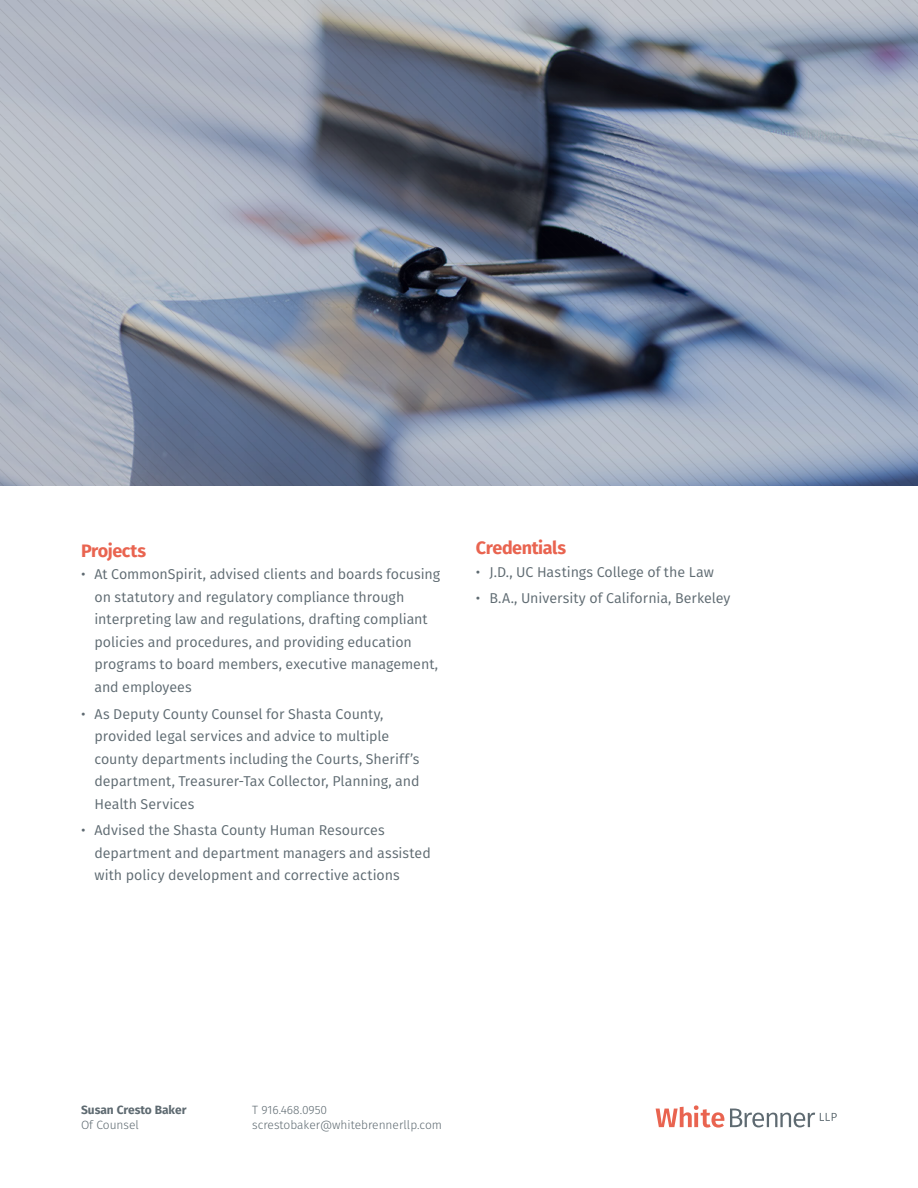
<style>
.page{position:relative;width:918px;height:1188px;background:#fff}
.page>*{position:absolute;margin:0;border:0;box-sizing:border-box;transform-origin:0 0}
.t1{font:700 18px "Fira Sans";letter-spacing:-.025em;color:#e96450}
.t2{font:14.25px/22.5px "Fira Sans";letter-spacing:-.005em;color:#5e6a71}
.t3{font:300 12px/15px "Fira Sans";color:#5e6a71}
.t4{font:700 12px "Fira Sans";color:#5e6a71}
</style>
<div class="page">
<svg style="left:656px;top:1105px;width:68px;height:23px"></svg>
<svg style="left:730px;top:1109px;width:107px;height:18px"></svg>
<svg style="left:0;top:0;width:918px;height:486px"></svg>
<p class="t1" style="left:81px;top:535px;width:67px">Projects</p>
<p class="t2" style="left:94px;top:563px;width:347px;text-indent:-13px">• At CommonSpirit, advised clients and boards focusing on statutory and regulatory compliance through interpreting law and regulations, drafting compliant policies and procedures, and providing education programs to board members, executive management, and employees</p>
<p class="t2" style="left:94px;top:702px;width:327px;text-indent:-13px">• As Deputy County Counsel for Shasta County, provided legal services and advice to multiple county departments including the Courts, Sheriff’s department, Treasurer-Tax Collector, Planning, and Health Services</p>
<p class="t2" style="left:94px;top:819px;width:338px;text-indent:-13px">• Advised the Shasta County Human Resources department and department managers and assisted with policy development and corrective actions</p>
<p class="t1" style="left:476px;top:533px;width:92px">Credentials</p>
<p class="t2" style="left:476px;top:560px;width:240px">• J.D., UC Hastings College of the Law</p>
<p class="t2" style="left:476px;top:587px;width:256px">• B.A., University of California, Berkeley</p>
<p class="t4" style="left:81px;top:1099px;width:107px">Susan Cresto Baker</p>
<p class="t3" style="left:81px;top:1117px;width:59px">Of Counsel</p>
<p class="t3" style="left:252px;top:1102px;width:191px">T 916.468.0950 screstobaker@whitebrennerllp.com</p>
</div>
